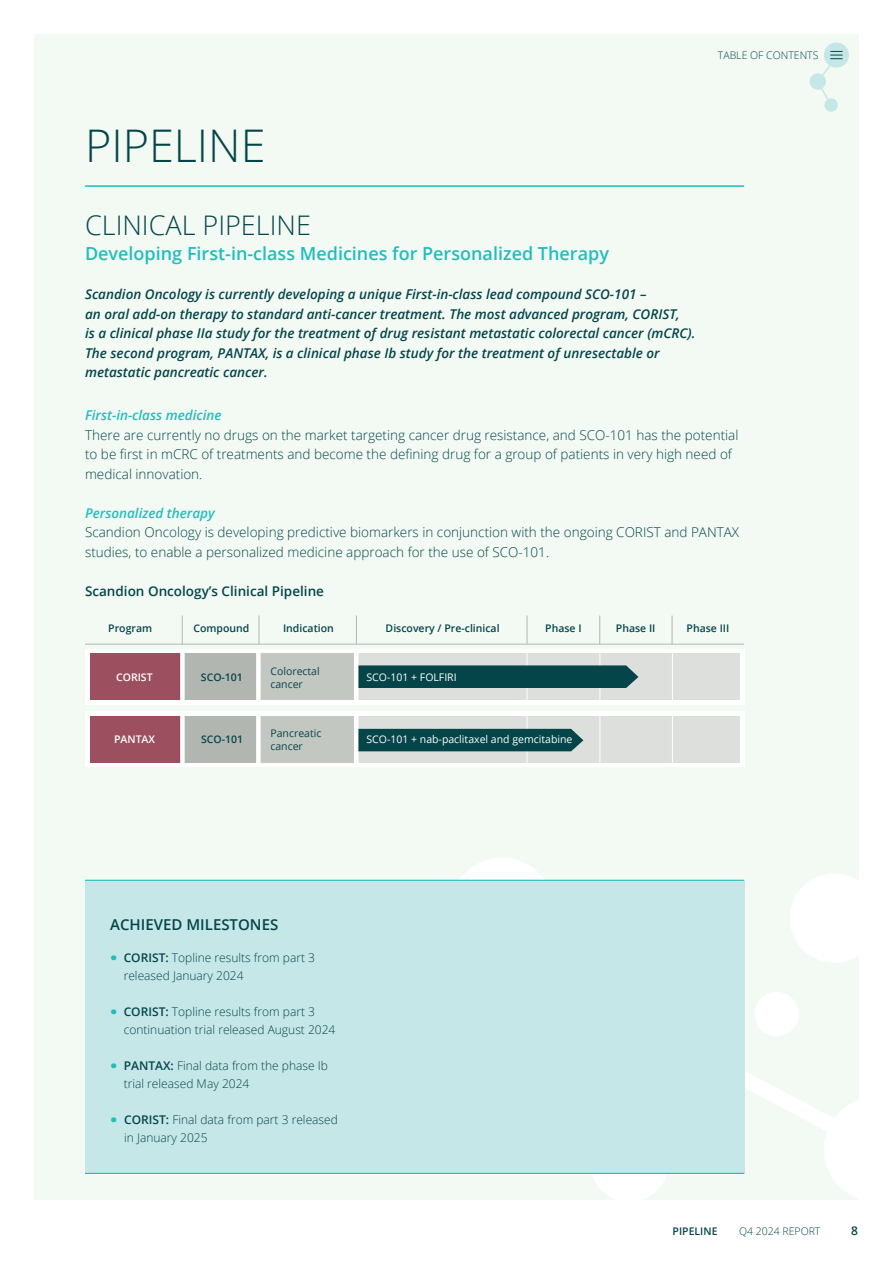
<style>
.page{position:relative;width:893px;height:1263px;background:#fff}
.page>*{position:absolute;margin:0;border:0;box-sizing:border-box;transform-origin:0 0}
.Overskrift{font:300 45px "Open Sans";color:#04454a}
.Under_overskrift{font:300 27px "Open Sans";color:#04454a}
.Under_overskrift-2{font:600 18px "Open Sans";color:#21bdbd}
.Boks_overskrift_10_14{font:600 15px "Open Sans";color:#04454a}
.Brødtekst{font:300 13.5px/19.5px "Open Sans";color:#04454a}
.Manchet_mørk{font:italic 600 13.5px/19.5px "Open Sans";color:#04454a}
.Under_rubrik{font:600 13.5px "Open Sans";color:#04454a}
.Brødtekst_boks_8_11{font:300 12px/18px "Open Sans";color:#04454a}
.t1{font:600 12px "Open Sans";color:#04454a}
.t2{font:600 10.5px "Open Sans";color:#04454a}
.t3{font:10.5px "Open Sans";color:#fff}
.t4{font:10.5px/12.6px "Open Sans";color:#04454a}
.Brødtekst-2{font:300 10.5px "Open Sans";color:#04454a}
.t5{font:600 10.5px "Open Sans";color:#fff}
.s1{font-weight:600;font-style:italic;color:#21bdbd}
.s2{font-weight:800;font-size:25.5px;color:#21bdbd}
.s3{font-weight:600}
</style>
<div class="page">
<div style="left:34px;top:34px;width:825px;height:1165px;background:#f3faf3"></div>
<div style="left:809px;top:73px;width:17px;height:17px;background:#c6e7e8;border-radius:50%"></div>
<div style="left:824px;top:98px;width:14px;height:14px;background:#c6e7e8;border-radius:50%"></div>
<div style="left:824px;top:43px;width:25px;height:25px;background:#c6e7e8;border-radius:50%"></div>
<hr style="left:85px;top:185px;width:659px;height:2px;background:#21bdbd">
<svg style="left:669px;top:1002px;width:190px;height:198px"></svg>
<svg style="left:449px;top:858px;width:220px;height:342px"></svg>
<div style="left:790px;top:873px;width:89px;height:90px;background:#fff;border-radius:50%"></div>
<div style="left:754px;top:992px;width:45px;height:44px;background:#fff;border-radius:50%"></div>
<div style="left:85px;top:880px;width:659px;height:294px;background:#c6e7e8"></div>
<hr style="left:85px;top:880px;width:659px;height:1px;background:#21bdbd">
<hr style="left:85px;top:1173px;width:659px;height:1px;background:#21bdbd">
<svg style="left:815px;top:51px;width:28px;height:56px"></svg>
<svg style="left:527px;top:615px;width:1px;height:29px"></svg>
<svg style="left:599px;top:615px;width:1px;height:29px"></svg>
<svg style="left:356px;top:615px;width:1px;height:29px"></svg>
<svg style="left:259px;top:615px;width:1px;height:29px"></svg>
<svg style="left:182px;top:615px;width:1px;height:29px"></svg>
<hr style="left:85px;top:644px;width:659px;height:1px;background:#b2b6b1">
<svg style="left:672px;top:615px;width:1px;height:29px"></svg>
<div style="left:85px;top:649px;width:659px;height:55px;background:#fff"></div>
<div style="left:356px;top:653px;width:383px;height:47px;background:#dddfdc"></div>
<div style="left:184px;top:653px;width:73px;height:47px;background:#b2b6b1"></div>
<div style="left:260px;top:653px;width:96px;height:47px;background:#c3c7c1"></div>
<div style="left:90px;top:653px;width:91px;height:47px;background:#9c505f"></div>
<hr style="left:527px;top:652px;width:1px;height:49px;background:#fff">
<hr style="left:600px;top:652px;width:1px;height:49px;background:#fff">
<hr style="left:672px;top:652px;width:1px;height:49px;background:#fff">
<div style="left:180px;top:652px;width:5px;height:49px;background:#fff"></div>
<div style="left:256px;top:652px;width:5px;height:49px;background:#fff"></div>
<hr style="left:354px;top:652px;width:4px;height:49px;background:#fff">
<div style="left:358px;top:665px;width:280px;height:23px;background:#04454a"></div>
<div style="left:85px;top:711px;width:659px;height:56px;background:#fff"></div>
<div style="left:356px;top:716px;width:383px;height:47px;background:#dddfdc"></div>
<div style="left:184px;top:716px;width:73px;height:47px;background:#b2b6b1"></div>
<div style="left:260px;top:716px;width:96px;height:47px;background:#c3c7c1"></div>
<div style="left:90px;top:716px;width:91px;height:47px;background:#9c505f"></div>
<hr style="left:527px;top:715px;width:1px;height:49px;background:#fff">
<hr style="left:600px;top:715px;width:1px;height:49px;background:#fff">
<hr style="left:672px;top:715px;width:1px;height:49px;background:#fff">
<div style="left:180px;top:714px;width:5px;height:50px;background:#fff"></div>
<div style="left:256px;top:714px;width:5px;height:50px;background:#fff"></div>
<hr style="left:354px;top:714px;width:4px;height:50px;background:#fff">
<div style="left:358px;top:729px;width:225px;height:22px;background:#04454a"></div>
<p class="Overskrift" style="left:85px;top:115px;width:182px">PIPELINE</p>
<p class="Brødtekst-2" style="left:718px;top:48px;width:102px">TABLE OF CONTENTS</p>
<p class="Under_overskrift" style="left:85px;top:206px;width:227px">CLINICAL PIPELINE</p>
<p class="Under_overskrift-2" style="left:85px;top:241px;width:525px">Developing First-in-class Medicines for Personalized Therapy</p>
<p class="Manchet_mørk" style="left:85px;top:284px;width:612px">Scandion Oncology is currently developing a unique First-in-class lead compound SCO-101 –<br>an oral add-on therapy to standard anti-cancer treatment. The most advanced program, CORIST,<br>is a clinical phase IIa study for the treatment of drug resistant metastatic colorectal cancer (mCRC).</p>
<p class="Manchet_mørk" style="left:85px;top:343px;width:576px">The second program, PANTAX, is a clinical phase Ib study for the treatment of unresectable or</p>
<p class="Manchet_mørk" style="left:85px;top:362px;width:184px">metastatic pancreatic cancer.</p>
<p class="Brødtekst" style="left:85px;top:405px;width:655px"><span class="s1">First-in-class medicine<br></span>There are currently no drugs on the market targeting cancer drug resistance, and SCO-101 has the potential</p>
<p class="Brødtekst" style="left:85px;top:444px;width:648px">to be first in mCRC of treatments and become the defining drug for a group of patients in very high need of medical innovation.</p>
<p class="Brødtekst" style="left:85px;top:503px;width:656px"><span class="s1">Personalized therapy<br></span>Scandion Oncology is developing predictive biomarkers in conjunction with the ongoing CORIST and PANTAX studies, to enable a personalized medicine approach for the use of SCO-101.</p>
<p class="Under_rubrik" style="left:85px;top:581px;width:240px">Scandion Oncology’s Clinical Pipeline</p>
<p class="t2" style="left:108px;top:621px;width:45px">Program</p>
<p class="t2" style="left:193px;top:621px;width:57px">Compound</p>
<p class="t2" style="left:283px;top:621px;width:52px">Indication</p>
<p class="t2" style="left:386px;top:621px;width:116px">Discovery / Pre-clinical</p>
<p class="t2" style="left:545px;top:621px;width:38px">Phase I</p>
<p class="t2" style="left:616px;top:621px;width:41px">Phase II</p>
<p class="t2" style="left:687px;top:621px;width:44px">Phase III</p>
<p class="t5" style="left:116px;top:670px;width:38px">CORIST</p>
<p class="t2" style="left:201px;top:670px;width:44px">SCO-101</p>
<p class="t4" style="left:270px;top:665px;width:51px">Colorectal cancer</p>
<p class="t3" style="left:366px;top:670px;width:92px">SCO-101 + FOLFIRI</p>
<p class="t4" style="left:270px;top:726px;width:52px">Pancreatic</p>
<p class="t4" style="left:270px;top:739px;width:34px">cancer</p>
<p class="t5" style="left:114px;top:732px;width:43px">PANTAX</p>
<p class="t2" style="left:201px;top:732px;width:44px">SCO-101</p>
<p class="t3" style="left:366px;top:732px;width:207px">SCO-101 + nab-paclitaxel and gemcitabine</p>
<p class="Boks_overskrift_10_14" style="left:110px;top:915px;width:170px">ACHIEVED MILESTONES</p>
<p class="Brødtekst_boks_8_11" style="left:124px;top:948px;width:193px;text-indent:-14px"><span class="s2">·</span> <span class="s3">CORIST:</span> Topline results from part 3 released January 2024</p>
<p class="Brødtekst_boks_8_11" style="left:124px;top:1002px;width:213px;text-indent:-14px"><span class="s2">·</span> <span class="s3">CORIST:</span> Topline results from part 3 continuation trial released August 2024</p>
<p class="Brødtekst_boks_8_11" style="left:124px;top:1056px;width:206px;text-indent:-14px"><span class="s2">·</span> <span class="s3">PANTAX:</span> Final data from the phase Ib trial released May 2024</p>
<p class="Brødtekst_boks_8_11" style="left:124px;top:1110px;width:215px;text-indent:-14px"><span class="s2">·</span> <span class="s3">CORIST:</span> Final data from part 3 released in January 2025</p>
<p class="t2" style="left:673px;top:1224px;width:46px">PIPELINE</p>
<p class="Brødtekst-2" style="left:739px;top:1224px;width:83px">Q4 2024 REPORT</p>
<p class="t1" style="left:851px;top:1222px;width:8px">8</p>
</div>
